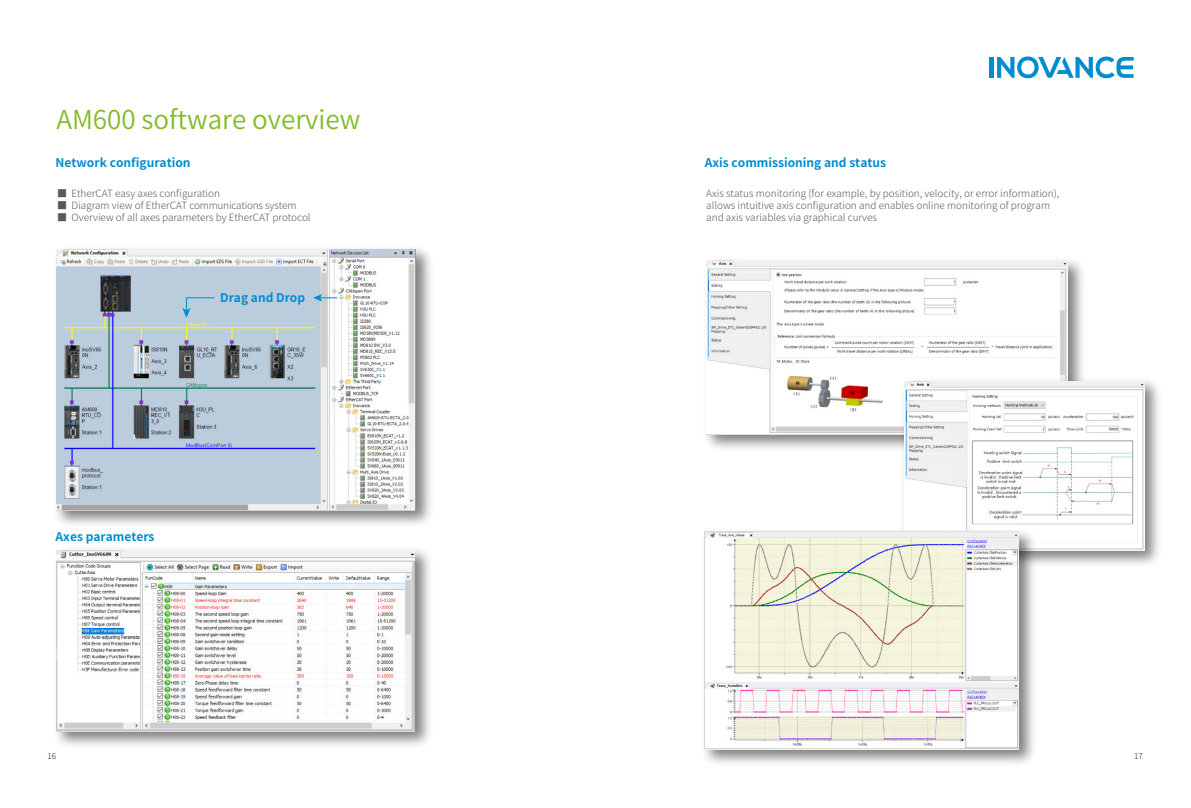
<style>
.page{position:relative;width:1191px;height:808px;background:#fff}
.page>*{position:absolute;margin:0;border:0;box-sizing:border-box;transform-origin:0 0}
.t1{font:26px "Source Han Sans CN";color:#82bb27}
.t2{font:700 12px "Source Han Sans CN";color:#008ccf}
.t3{font:300 10px/12px "Source Han Sans CN";color:#5a5858}
.t4{font:300 8px "Source Han Sans CN";color:#221815}
</style>
<div class="page">
<img style="left:56px;top:549px;width:374px;height:197px">
<img style="left:56px;top:550px;width:358px;height:181px">
<img style="left:706px;top:260px;width:377px;height:189px">
<img style="left:706px;top:261px;width:362px;height:173px">
<img style="left:895px;top:373px;width:264px;height:192px">
<img style="left:904px;top:381px;width:240px;height:169px">
<hr style="left:989px;top:57px;width:4px;height:21px;background:#008ccf">
<svg style="left:997px;top:57px;width:136px;height:21px"></svg>
<img style="left:704px;top:524px;width:337px;height:240px">
<img style="left:704px;top:532px;width:314px;height:217px">
<img style="left:57px;top:248px;width:374px;height:277px">
<img style="left:56px;top:249px;width:359px;height:262px">
<svg style="left:313px;top:294px;width:24px;height:7px"></svg>
<svg style="left:171px;top:297px;width:44px;height:34px"></svg>
<h1 class="t1" style="left:56px;top:105px;width:305px">AM600 software overview</h1>
<p class="t2" style="left:56px;top:155px;width:136px">Network configuration</p>
<p class="t3" style="left:57px;top:188px;width:164px">■ EtherCAT easy axes configuration</p>
<p class="t3" style="left:57px;top:200px;width:241px">■ Diagram view of EtherCAT communications system</p>
<p class="t3" style="left:57px;top:212px;width:255px">■ Overview of all axes parameters by EtherCAT protocol</p>
<p class="t2" style="left:220px;top:291px;width:87px">Drag and Drop</p>
<p class="t2" style="left:56px;top:530px;width:100px">Axes parameters</p>
<p class="t2" style="left:704px;top:155px;width:183px">Axis commissioning and status</p>
<p class="t3" style="left:706px;top:188px;width:354px">Axis status monitoring (for example, by position, velocity, or error information), allows intuitive axis configuration and enables online monitoring of program and axis variables via graphical curves</p>
<p class="t4" style="left:48px;top:751px;width:10px">16</p>
<p class="t4" style="left:1134px;top:751px;width:10px">17</p>
</div>
